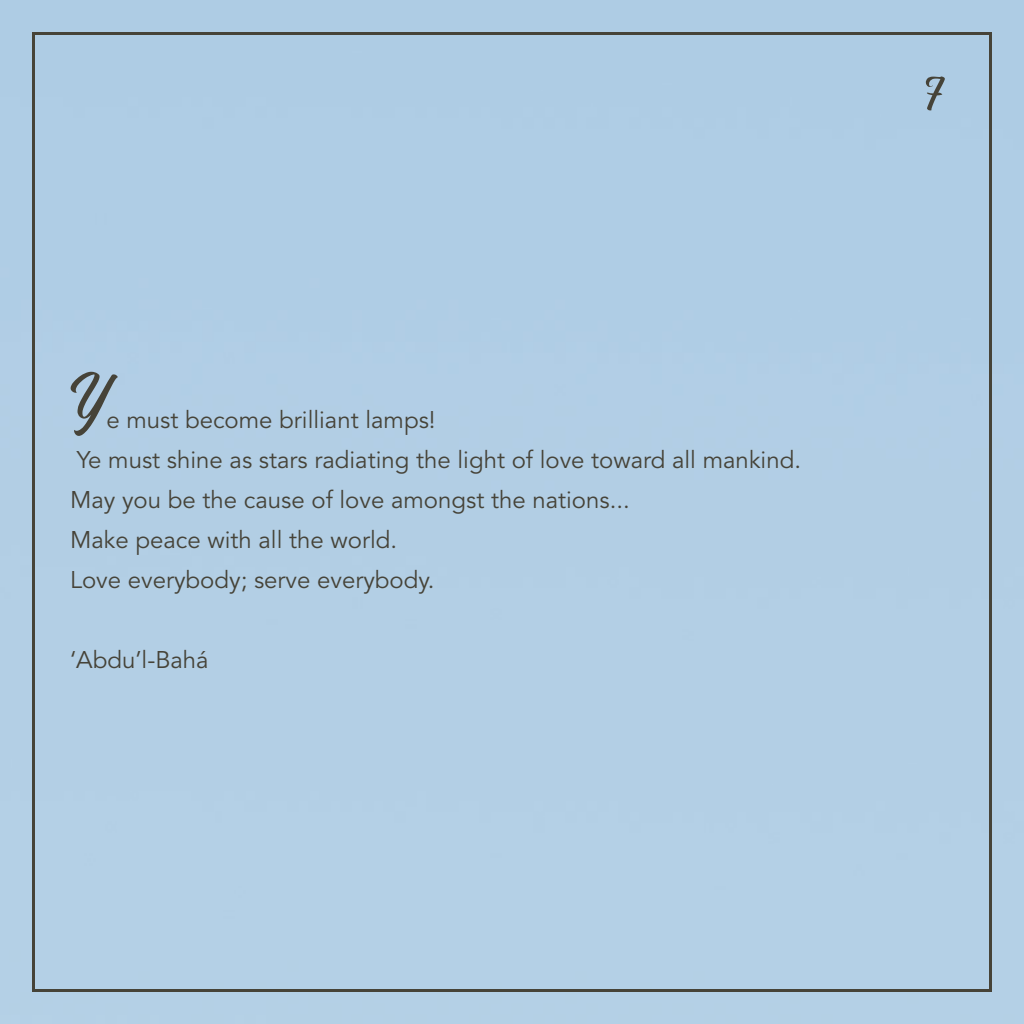
<style>
.page{position:relative;width:1024px;height:1024px;background:#fff}
.page>*{position:absolute;margin:0;border:0;box-sizing:border-box;transform-origin:0 0}
.t1{font:80px "Srinthile Script";color:#464338}
.t2{font:60px "Srinthile Script";color:#464338}
.t3{font:24px/40px "Avenir LT Std";color:#464338}
</style>
<div class="page">
<h1 class="t1" style="left:70px;top:356px;width:38px">Y</h1>
<p class="t3" style="left:70px;top:400px;width:733px;text-indent:36px">e must become brilliant lamps!<br>Ye must shine as stars radiating the light of love toward all mankind.<br>May you be the cause of love amongst the nations...<br>Make peace with all the world.<br>Love everybody; serve everybody.</p>
<p class="t3" style="left:70px;top:640px;width:140px">‘Abdu’l-Bahá</p>
<h2 class="t2" style="left:926px;top:60px;width:17px">7</h2>
</div>
